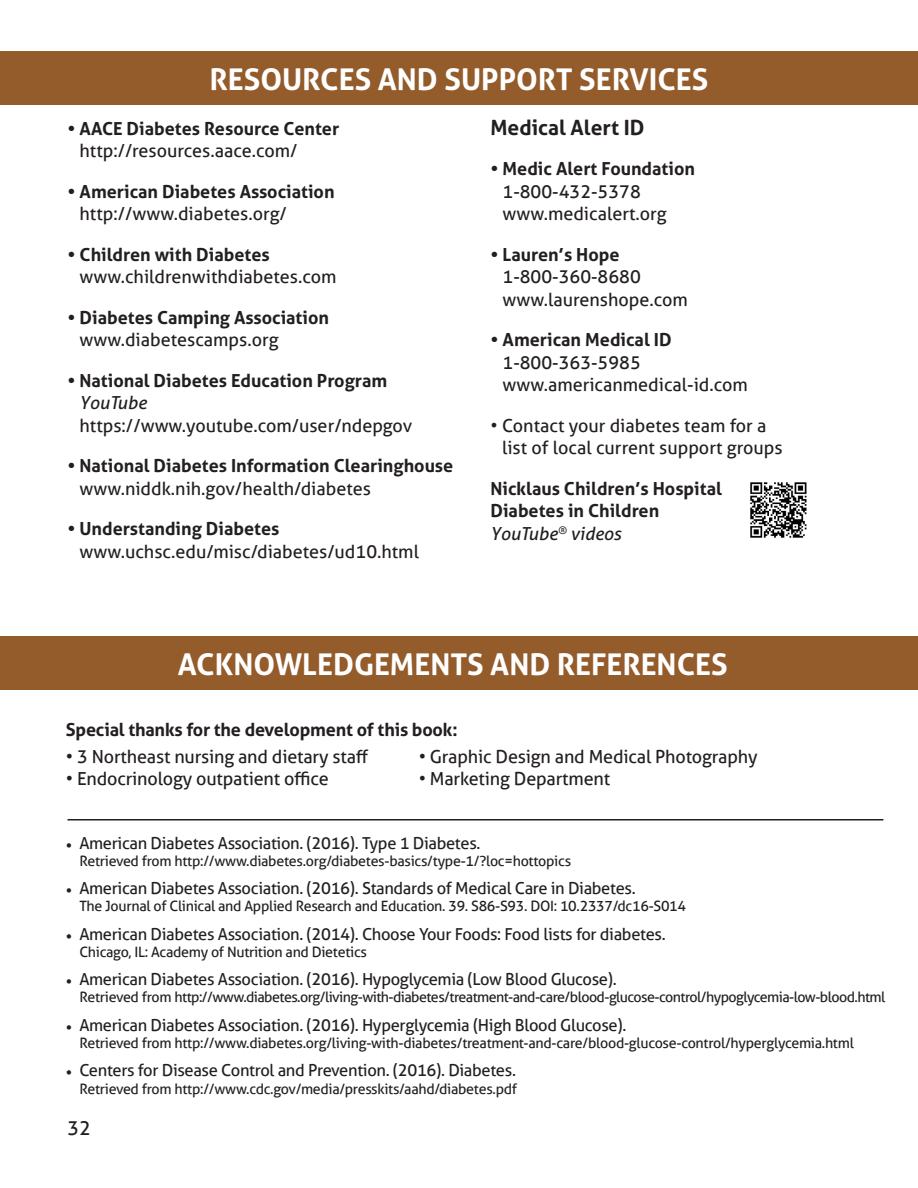
<style>
.page{position:relative;width:918px;height:1188px;background:#fff}
.page>*{position:absolute;margin:0;border:0;box-sizing:border-box;transform-origin:0 0}
.t1{font:700 30px "Aller";color:#fff}
.t2{font:700 21px "Aller";color:#231f20}
.t3{font:19.5px "Aller";color:#231f20}
.t4{font:18px/22.5px "Aller";color:#231f20}
.t5{font:700 18px/22.5px "Aller";color:#231f20}
.t6{font:16.5px "Aller";letter-spacing:-.02em;color:#231f20}
.t7{font:14.25px "Aller";letter-spacing:-.02em;color:#231f20}
.t8{font:14.25px "Aller";letter-spacing:-.04em;color:#231f20}
.s1{font-weight:400}
.s2{font-weight:700}
.s3{font-style:italic}
.s4{font-weight:400;font-style:italic}
.s5{font-family:"Minion Pro"}
</style>
<div class="page">
<div style="left:0;top:51px;width:918px;height:54px;background:#945b2b"></div>
<div style="left:0;top:636px;width:918px;height:54px;background:#945b2b"></div>
<hr style="left:68px;top:819px;width:815px;height:1px;background:#231f20">
<img style="left:750px;top:482px;width:57px;height:56px">
<p class="t1" style="left:210px;top:60px;width:500px">RESOURCES AND SUPPORT SERVICES</p>
<p class="t5" style="left:80px;top:117px;width:261px;text-indent:-12px">• AACE Diabetes Resource Center <span class="s1">http://resources.aace.com/</span></p>
<p class="t5" style="left:80px;top:180px;width:257px;text-indent:-12px">• American Diabetes Association <span class="s1">http://www.diabetes.org/</span></p>
<p class="t4" style="left:80px;top:243px;width:259px;text-indent:-12px"><span class="s2">• Children with Diabetes </span>www.childrenwithdiabetes.com</p>
<p class="t5" style="left:80px;top:306px;width:251px;text-indent:-12px">• Diabetes Camping Association <span class="s1">www.diabetescamps.org</span></p>
<p class="t4" style="left:80px;top:369px;width:334px;text-indent:-12px"><span class="s2">• National Diabetes Education Program<br></span><span class="s3">YouTube </span>https://www.youtube.com/user/ndepgov</p>
<p class="t5" style="left:80px;top:454px;width:375px;text-indent:-12px">• National Diabetes Information Clearinghouse <span class="s1">www.niddk.nih.gov/health/diabetes</span></p>
<p class="t4" style="left:80px;top:517px;width:341px;text-indent:-12px"><span class="s2">• Understanding Diabetes </span>www.uchsc.edu/misc/diabetes/ud10.html</p>
<p class="t2" style="left:490px;top:114px;width:155px">Medical Alert ID</p>
<p class="t4" style="left:503px;top:157px;width:194px;text-indent:-12px"><span class="s2">• Medic Alert Foundation<br></span>1-800-432-5378 www.medicalert.org</p>
<p class="t4" style="left:503px;top:243px;width:187px;text-indent:-12px"><span class="s2">• Lauren’s Hope<br></span>1-800-360-8680 www.laurenshope.com</p>
<p class="t4" style="left:503px;top:328px;width:247px;text-indent:-12px"><span class="s2">• American Medical ID<br></span>1-800-363-5985 www.americanmedical-id.com</p>
<p class="t4" style="left:502px;top:414px;width:282px;text-indent:-12px">• Contact your diabetes team for a list of local current support groups</p>
<p class="t5" style="left:490px;top:477px;width:233px">Nicklaus Children’s Hospital</p>
<p class="t5" style="left:490px;top:499px;width:170px">Diabetes in Children<br><span class="s4">YouTube</span><sup>®</sup> <span class="s4">videos</span></p>
<p class="t1" style="left:178px;top:645px;width:551px">ACKNOWLEDGEMENTS AND REFERENCES</p>
<p class="t5" style="left:66px;top:719px;width:393px">Special thanks for the development of this book:</p>
<p class="t4" style="left:66px;top:745px;width:304px">• 3 Northeast nursing and dietary staff</p>
<p class="t4" style="left:66px;top:768px;width:264px">• Endocrinology outpatient office</p>
<p class="t4" style="left:419px;top:745px;width:340px">• Graphic Design and Medical Photography</p>
<p class="t4" style="left:419px;top:768px;width:193px">• Marketing Department</p>
<p class="t6" style="left:66px;top:833px;width:414px"><span class="s5">•</span> American Diabetes Association. (2016). Type 1 Diabetes.</p>
<p class="t7" style="left:79px;top:852px;width:493px">Retrieved from http://www.diabetes.org/diabetes-basics/type-1/?loc=hottopics</p>
<p class="t6" style="left:66px;top:878px;width:569px"><span class="s5">•</span> American Diabetes Association. (2016). Standards of Medical Care in Diabetes.</p>
<p class="t7" style="left:79px;top:898px;width:608px">The Journal of Clinical and Applied Research and Education. 39. S86-S93. DOI: 10.2337/dc16-S014</p>
<p class="t6" style="left:66px;top:924px;width:599px"><span class="s5">•</span> American Diabetes Association. (2014). Choose Your Foods: Food lists for diabetes.</p>
<p class="t7" style="left:79px;top:943px;width:289px">Chicago, IL: Academy of Nutrition and Dietetics</p>
<p class="t6" style="left:66px;top:969px;width:550px"><span class="s5">•</span> American Diabetes Association. (2016). Hypoglycemia (Low Blood Glucose).</p>
<p class="t8" style="left:79px;top:989px;width:808px">Retrieved from http://www.diabetes.org/living-with-diabetes/treatment-and-care/blood-glucose-control/hypoglycemia-low-blood.html</p>
<p class="t6" style="left:66px;top:1015px;width:560px"><span class="s5">•</span> American Diabetes Association. (2016). Hyperglycemia (High Blood Glucose).</p>
<p class="t7" style="left:79px;top:1034px;width:776px">Retrieved from http://www.diabetes.org/living-with-diabetes/treatment-and-care/blood-glucose-control/hyperglycemia.html</p>
<p class="t6" style="left:66px;top:1061px;width:450px"><span class="s5">•</span> Centers for Disease Control and Prevention. (2016). Diabetes.</p>
<p class="t7" style="left:79px;top:1080px;width:439px">Retrieved from http://www.cdc.gov/media/presskits/aahd/diabetes.pdf</p>
<p class="t3" style="left:68px;top:1116px;width:25px">32</p>
</div>
